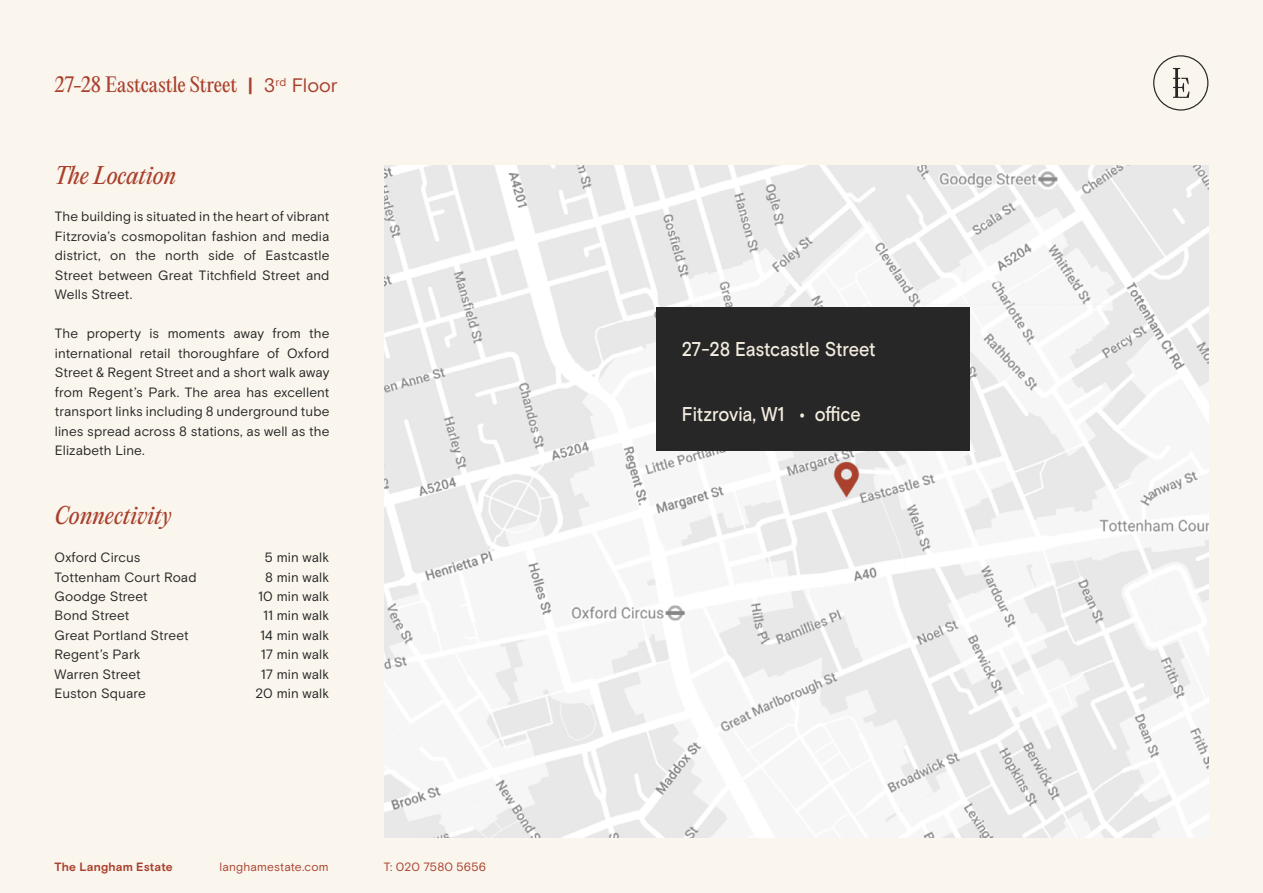
<style>
.page{position:relative;width:1263px;height:893px;background:#faf5ed}
.page>*{position:absolute;margin:0;border:0;box-sizing:border-box;transform-origin:0 0}
.t1{font:italic 22.5px "PP Editorial New";color:#a9402c}
.t2{font:500 19.95px "Basis Grotesque Pro";letter-spacing:-.01em;color:#f3ebdf;scale:.9 1}
.t3{font:19.5px "PP Editorial New";color:#a9402c}
.t4{font:13.5px/19.5px "Basis Grotesque Pro";letter-spacing:.005em;color:#262726;text-align:justify}
.t5{font:12px "Basis Grotesque Pro";letter-spacing:.01em;color:#a9402c}
.t6{font:700 12px "Basis Grotesque Pro";letter-spacing:.015em;color:#a9402c}
.s1{font-family:"Basis Grotesque Pro";font-weight:700}
.s2{font-family:"Basis Grotesque Pro"}
</style>
<div class="page">
<img style="left:384px;top:166px;width:824px;height:672px">
<div style="left:656px;top:307px;width:313px;height:144px;background:#262726"></div>
<img style="left:824px;top:456px;width:46px;height:46px">
<svg style="left:1153px;top:55px;width:55px;height:56px"></svg>
<h3 class="t3" style="left:55px;top:71px;width:285px">27-28 Eastcastle Street <span class="s1">|</span> <span class="s2">3</span><sup>rd</sup> <span class="s2">Floor</span></h3>
<h1 class="t1" style="left:55px;top:160px;width:123px">The Location</h1>
<p class="t4" style="left:55px;top:207px;width:276px">The building is situated in the heart of vibrant Fitzrovia’s cosmopolitan fashion and media district, on the north side of Eastcastle Street between Great Titchfield Street and Wells Street.</p>
<p class="t4" style="left:55px;top:324px;width:276px">The property is moments away from the international retail thoroughfare of Oxford Street &amp; Regent Street and a short walk away from Regent’s Park. The area has excellent transport links including 8 underground tube lines spread across 8 stations, as well as the Elizabeth Line.</p>
<h1 class="t1" style="left:55px;top:500px;width:118px">Connectivity</h1>
<p class="t4" style="left:55px;top:548px;width:87px">Oxford Circus</p>
<p class="t4" style="left:265px;top:548px;width:66px">5 min walk</p>
<p class="t4" style="left:55px;top:567px;width:144px">Tottenham Court Road</p>
<p class="t4" style="left:265px;top:567px;width:65px">8 min walk</p>
<p class="t4" style="left:55px;top:587px;width:95px">Goodge Street</p>
<p class="t4" style="left:258px;top:587px;width:72px">10 min walk</p>
<p class="t4" style="left:55px;top:606px;width:77px">Bond Street</p>
<p class="t4" style="left:263px;top:606px;width:67px">11 min walk</p>
<p class="t4" style="left:55px;top:626px;width:136px">Great Portland Street</p>
<p class="t4" style="left:260px;top:626px;width:71px">14 min walk</p>
<p class="t4" style="left:55px;top:645px;width:88px">Regent’s Park</p>
<p class="t4" style="left:261px;top:645px;width:70px">17 min walk</p>
<p class="t4" style="left:55px;top:665px;width:88px">Warren Street</p>
<p class="t4" style="left:261px;top:665px;width:70px">17 min walk</p>
<p class="t4" style="left:55px;top:684px;width:93px">Euston Square</p>
<p class="t4" style="left:255px;top:684px;width:75px">20 min walk</p>
<p class="t6" style="left:55px;top:860px;width:120px">The Langham Estate</p>
<p class="t5" style="left:220px;top:860px;width:110px">langhamestate.com</p>
<p class="t5" style="left:384px;top:860px;width:104px">T: 020 7580 5656</p>
<h2 class="t2" style="left:682px;top:338px;width:217px">27-28 Eastcastle Street</h2>
<h2 class="t2" style="left:682px;top:402px;width:201px">Fitzrovia, W1 • office</h2>
</div>
